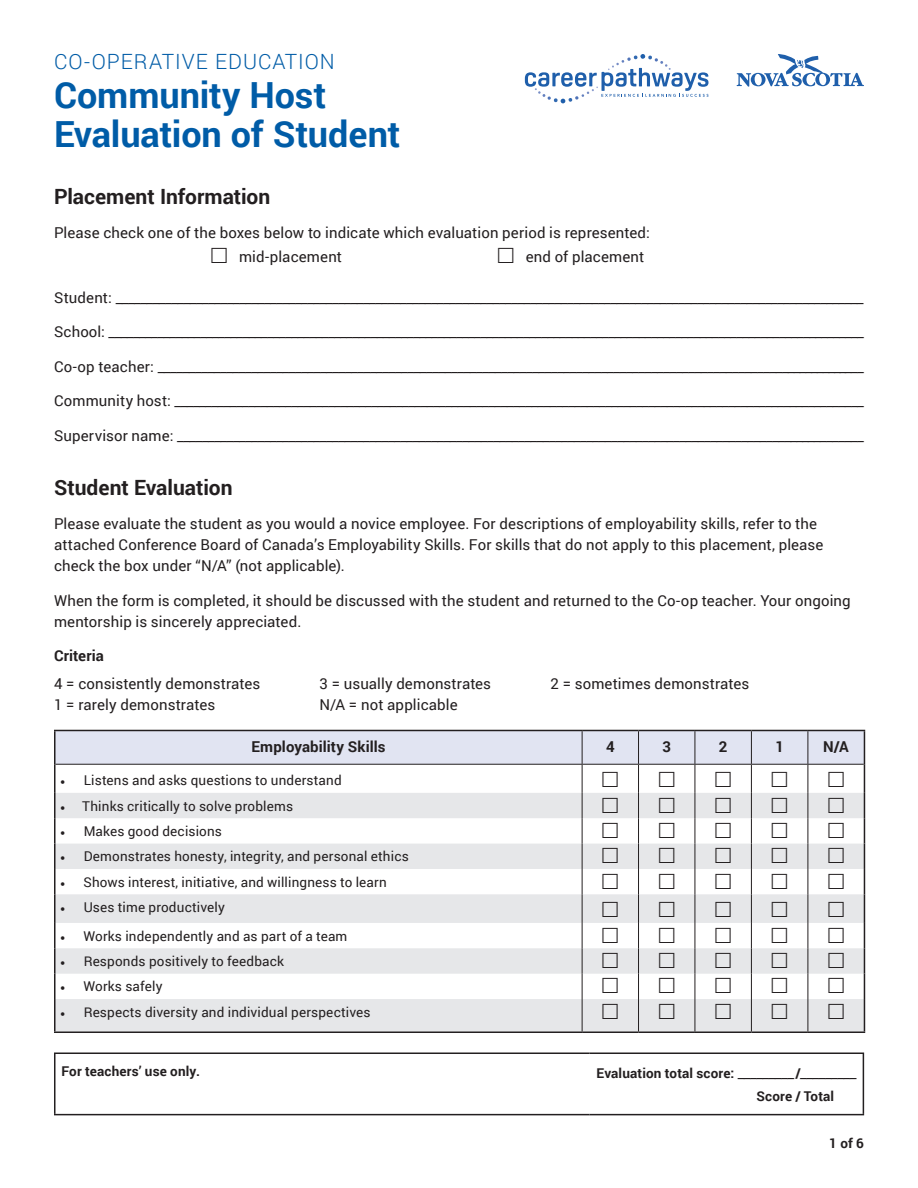
<style>
.page{position:relative;width:918px;height:1188px;background:#fff}
.page>*{position:absolute;margin:0;border:0;box-sizing:border-box;transform-origin:0 0}
._01_Heading_1{font:700 36px/39px "Roboto";letter-spacing:-.005em;color:#005ca7}
._01_Heading_2{font:700 21px "Roboto";color:#231f20}
._01_Heading_1-2{font:300 21px "Roboto";letter-spacing:.045em;color:#005ca7}
._02_Body_Text_Sectio{font:15px/21px "Roboto";letter-spacing:.01em;color:#231f20}
._02_Body_Text{font:15px "Roboto";letter-spacing:.005em;color:#231f20}
._03_Table_Heading{font:700 15px "Roboto";letter-spacing:.005em;color:#231f20}
._02_Body_Text-2{font:700 15px "Roboto";letter-spacing:.01em;color:#231f20}
.t1{font:13.5px "Roboto";letter-spacing:.01em;color:#231f20}
._03_Table_Text{font:700 13.5px "Roboto";letter-spacing:.01em;color:#231f20}
.s1{font-family:"Minion Pro"}
.s2{font-weight:400;font-size:15px}
</style>
<div class="page">
<svg style="left:56px;top:1019px;width:808px;height:13px;background:#dedee0"></svg>
<hr style="left:582px;top:999px;width:1px;height:33px;background:#231f20">
<hr style="left:638px;top:999px;width:1px;height:33px;background:#231f20">
<hr style="left:695px;top:999px;width:1px;height:33px;background:#231f20">
<hr style="left:751px;top:999px;width:1px;height:33px;background:#231f20">
<hr style="left:808px;top:999px;width:1px;height:33px;background:#231f20">
<hr style="left:54px;top:730px;width:528px;height:1px;background:#231f20">
<hr style="left:54px;top:731px;width:2px;height:33px;background:#231f20">
<hr style="left:54px;top:764px;width:2px;height:29px;background:#231f20">
<hr style="left:54px;top:793px;width:2px;height:25px;background:#231f20">
<hr style="left:54px;top:818px;width:2px;height:26px;background:#231f20">
<hr style="left:54px;top:844px;width:2px;height:25px;background:#231f20">
<hr style="left:54px;top:869px;width:2px;height:25px;background:#231f20">
<hr style="left:54px;top:894px;width:2px;height:29px;background:#231f20">
<hr style="left:54px;top:923px;width:2px;height:25px;background:#231f20">
<hr style="left:54px;top:948px;width:2px;height:26px;background:#231f20">
<hr style="left:54px;top:974px;width:2px;height:25px;background:#231f20">
<hr style="left:54px;top:999px;width:2px;height:33px;background:#231f20">
<hr style="left:864px;top:999px;width:1px;height:33px;background:#231f20">
<hr style="left:54px;top:1032px;width:528px;height:1px;background:#231f20">
<hr style="left:582px;top:1032px;width:57px;height:1px;background:#231f20">
<hr style="left:639px;top:1032px;width:56px;height:1px;background:#231f20">
<hr style="left:695px;top:1032px;width:56px;height:1px;background:#231f20">
<hr style="left:751px;top:1032px;width:57px;height:1px;background:#231f20">
<hr style="left:808px;top:1032px;width:57px;height:1px;background:#231f20">
<hr style="left:54px;top:1053px;width:536px;height:1px;background:#231f20">
<hr style="left:54px;top:1054px;width:1px;height:60px;background:#231f20">
<hr style="left:590px;top:1053px;width:274px;height:1px;background:#231f20">
<hr style="left:863px;top:1054px;width:1px;height:60px;background:#231f20">
<hr style="left:54px;top:1114px;width:536px;height:1px;background:#231f20">
<hr style="left:590px;top:1114px;width:274px;height:1px;background:#231f20">
<svg style="left:737px;top:54px;width:127px;height:33px"></svg>
<svg style="left:525px;top:54px;width:183px;height:49px"></svg>
<svg style="left:55px;top:730px;width:810px;height:289px"></svg>
<p class="_01_Heading_1-2" style="left:54px;top:47px;width:282px">CO-OPERATIVE EDUCATION</p>
<p class="_01_Heading_1" style="left:54px;top:75px;width:348px">Community Host<br>Evaluation of Student</p>
<p class="_01_Heading_2" style="left:54px;top:182px;width:218px">Placement Information</p>
<p class="_02_Body_Text_Sectio" style="left:54px;top:222px;width:597px">Please check one of the boxes below to indicate which evaluation period is represented:</p>
<p class="_02_Body_Text_Sectio" style="left:239px;top:245px;width:105px">mid-placement</p>
<p class="_02_Body_Text_Sectio" style="left:526px;top:245px;width:120px">end of placement</p>
<p class="_02_Body_Text_Sectio" style="left:54px;top:287px;width:811px">Student: _________________________________________________________________________________________________________________________</p>
<p class="_02_Body_Text_Sectio" style="left:54px;top:321px;width:812px">School: ____________________________________________________________________________________________________________________________</p>
<p class="_02_Body_Text_Sectio" style="left:54px;top:356px;width:812px">Co-op teacher: __________________________________________________________________________________________________________________</p>
<p class="_02_Body_Text_Sectio" style="left:54px;top:390px;width:812px">Community host: ________________________________________________________________________________________________________________</p>
<p class="_02_Body_Text_Sectio" style="left:54px;top:425px;width:811px">Supervisor name: _______________________________________________________________________________________________________________</p>
<p class="_01_Heading_2" style="left:54px;top:473px;width:180px">Student Evaluation</p>
<p class="_02_Body_Text_Sectio" style="left:54px;top:513px;width:771px">Please evaluate the student as you would a novice employee. For descriptions of employability skills, refer to the attached Conference Board of Canada’s Employability Skills. For skills that do not apply to this placement, please check the box under “N/A” (not applicable).</p>
<p class="_02_Body_Text_Sectio" style="left:54px;top:590px;width:798px">When the form is completed, it should be discussed with the student and returned to the Co-op teacher. Your ongoing mentorship is sincerely appreciated.</p>
<p class="_02_Body_Text-2" style="left:54px;top:646px;width:52px">Criteria</p>
<p class="_02_Body_Text" style="left:54px;top:673px;width:208px">4 = consistently demonstrates</p>
<p class="_02_Body_Text" style="left:320px;top:673px;width:173px">3 = usually demonstrates</p>
<p class="_02_Body_Text" style="left:550px;top:673px;width:200px">2 = sometimes demonstrates</p>
<p class="_02_Body_Text" style="left:54px;top:694px;width:163px">1 = rarely demonstrates</p>
<p class="_02_Body_Text" style="left:320px;top:694px;width:140px">N/A = not applicable</p>
<p class="_03_Table_Heading" style="left:252px;top:736px;width:136px">Employability Skills</p>
<p class="_03_Table_Heading" style="left:606px;top:736px;width:10px">4</p>
<p class="_03_Table_Heading" style="left:662px;top:736px;width:10px">3</p>
<p class="_03_Table_Heading" style="left:719px;top:736px;width:10px">2</p>
<p class="_03_Table_Heading" style="left:775px;top:736px;width:10px">1</p>
<p class="_03_Table_Heading" style="left:823px;top:736px;width:27px">N/A</p>
<p class="t1" style="left:60px;top:771px;width:283px"><span class="s1">•</span> Listens and asks questions to understand</p>
<p class="t1" style="left:60px;top:796px;width:234px"><span class="s1">•</span> Thinks critically to solve problems</p>
<p class="t1" style="left:60px;top:822px;width:163px"><span class="s1">•</span> Makes good decisions</p>
<p class="t1" style="left:60px;top:847px;width:350px"><span class="s1">•</span> Demonstrates honesty, integrity, and personal ethics</p>
<p class="t1" style="left:60px;top:872px;width:328px"><span class="s1">•</span> Shows interest, initiative, and willingness to learn</p>
<p class="t1" style="left:60px;top:898px;width:166px"><span class="s1">•</span> Uses time productively</p>
<p class="t1" style="left:60px;top:926px;width:289px"><span class="s1">•</span> Works independently and as part of a team</p>
<p class="t1" style="left:60px;top:952px;width:225px"><span class="s1">•</span> Responds positively to feedback</p>
<p class="t1" style="left:60px;top:977px;width:104px"><span class="s1">•</span> Works safely</p>
<p class="t1" style="left:60px;top:1002px;width:312px"><span class="s1">•</span> Respects diversity and individual perspectives</p>
<p class="_03_Table_Text" style="left:61px;top:1062px;width:140px">For teachers’ use only.</p>
<p class="_03_Table_Text" style="left:597px;top:1064px;width:261px">Evaluation total score: <span class="s2">_________</span>/<span class="s2">_________</span></p>
<p class="_03_Table_Text" style="left:756px;top:1087px;width:79px">Score / Total</p>
<p class="_03_Table_Text" style="left:829px;top:1134px;width:36px">1 of 6</p>
</div>
